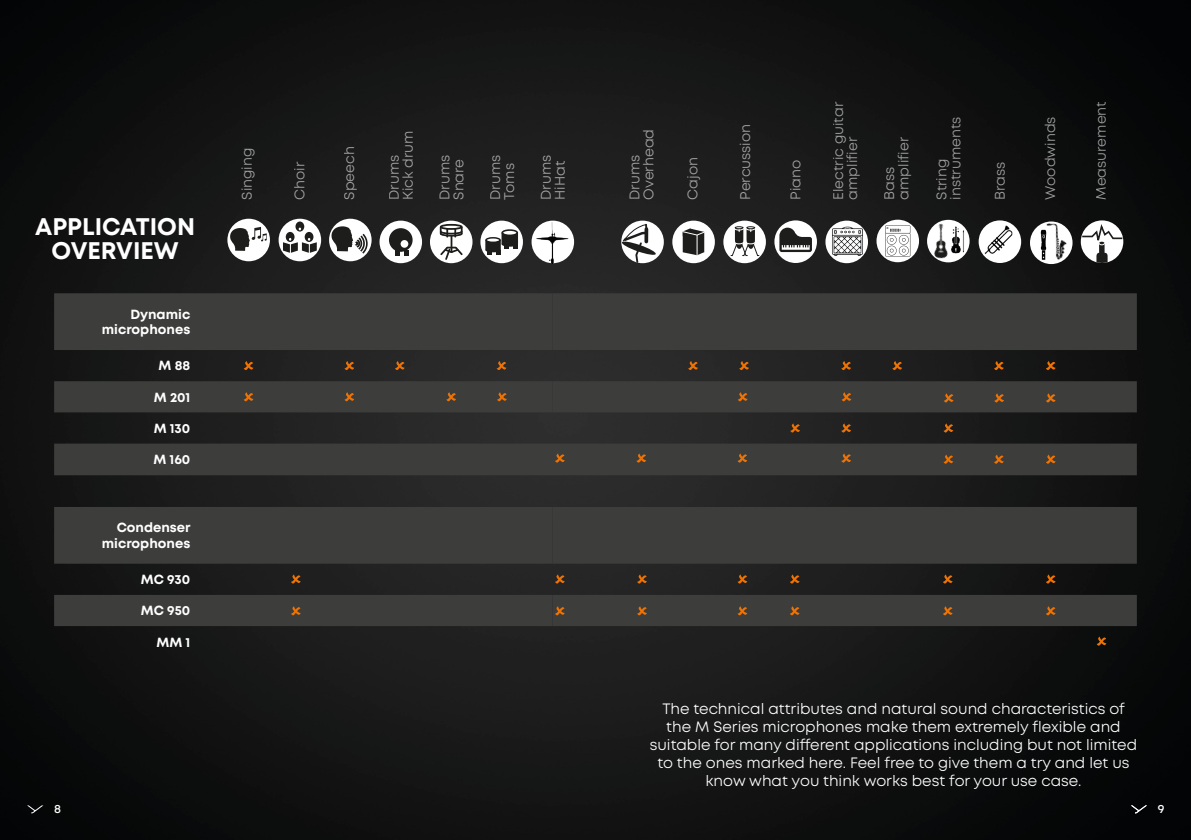
<style>
.page{position:relative;width:1191px;height:840px;background:#fff}
.page>*{position:absolute;margin:0;border:0;box-sizing:border-box;transform-origin:0 0}
.t1{font:700 24px/24px "Mont";color:#fff;text-align:center}
.t2{font:15px/18px "Mont";color:#fff;text-align:center}
.t3{font:14px/14px "Mont";color:#fff}
.t4{font:700 13.2px/16px "Mont";color:#fff;text-align:right}
.t5{font:600 12px "Mont";color:#fff}
</style>
<div class="page">
<img style="left:0;top:0;width:1191px;height:839px">
<div style="left:329px;top:218px;width:42px;height:43px;background:#fff;border-radius:50%"></div>
<svg style="left:331px;top:226px;width:37px;height:27px"></svg>
<div style="left:227px;top:218px;width:43px;height:43px;background:#fff;border-radius:50%"></div>
<svg style="left:230px;top:227px;width:37px;height:24px"></svg>
<div style="left:430px;top:220px;width:42px;height:43px;background:#fff;border-radius:50%"></div>
<div style="left:440px;top:224px;width:22px;height:6px;border:2px solid #1d1d1b;border-radius:50%"></div>
<svg style="left:439px;top:227px;width:25px;height:34px"></svg>
<div style="left:379px;top:220px;width:43px;height:43px;background:#fff;border-radius:50%"></div>
<svg style="left:389px;top:228px;width:23px;height:27px"></svg>
<div style="left:395px;top:232px;width:13px;height:15px;background:#1d1d1b;border-radius:50%"></div>
<div style="left:400px;top:240px;width:8px;height:7px;background:#fff;border-radius:50%"></div>
<div style="left:279px;top:218px;width:42px;height:43px;background:#fff;border-radius:50%"></div>
<div style="left:286px;top:232px;width:8px;height:10px;background:#1d1d1b;border-radius:50%"></div>
<div style="left:305px;top:232px;width:8px;height:10px;background:#1d1d1b;border-radius:50%"></div>
<svg style="left:283px;top:238px;width:34px;height:15px"></svg>
<svg style="left:295px;top:221px;width:9px;height:10px"></svg>
<div style="left:672px;top:220px;width:43px;height:43px;background:#fff;border-radius:50%"></div>
<svg style="left:682px;top:228px;width:23px;height:27px"></svg>
<svg style="left:531px;top:220px;width:43px;height:43px"></svg>
<img style="left:531px;top:222px;width:43px;height:41px">
<svg style="left:621px;top:220px;width:43px;height:43px"></svg>
<svg style="left:621px;top:223px;width:35px;height:41px"></svg>
<div style="left:480px;top:220px;width:43px;height:43px;background:#fff;border-radius:50%"></div>
<div style="left:501px;top:229px;width:17px;height:7px;border:2px solid #1d1d1b;border-radius:50%"></div>
<svg style="left:485px;top:232px;width:33px;height:22px"></svg>
<div style="left:723px;top:220px;width:43px;height:43px;background:#fff;border-radius:50%"></div>
<svg style="left:730px;top:226px;width:30px;height:30px"></svg>
<img style="left:974px;top:217px;width:46px;height:46px">
<svg style="left:825px;top:220px;width:43px;height:43px"></svg>
<img style="left:827px;top:223px;width:39px;height:37px">
<svg style="left:876px;top:219px;width:43px;height:43px"></svg>
<svg style="left:885px;top:225px;width:25px;height:31px"></svg>
<svg style="left:774px;top:220px;width:43px;height:43px"></svg>
<svg style="left:779px;top:227px;width:33px;height:25px"></svg>
<div style="left:1030px;top:221px;width:42px;height:43px;background:#fff;border-radius:50%"></div>
<img style="left:1037px;top:217px;width:32px;height:45px">
<img style="left:1039px;top:228px;width:8px;height:33px">
<svg style="left:1080px;top:221px;width:44px;height:42px"></svg>
<img style="left:965px;top:219px;width:14px;height:46px">
<img style="left:918px;top:218px;width:47px;height:47px">
<svg style="left:1130px;top:805px;width:17px;height:7px"></svg>
<svg style="left:27px;top:805px;width:16px;height:7px"></svg>
<div style="left:54px;top:293px;width:1082px;height:57px;background:#3d3d3c"></div>
<div style="left:54px;top:506px;width:1082px;height:57px;background:#3d3d3c"></div>
<svg style="left:244px;top:361px;width:9px;height:9px"></svg>
<svg style="left:344px;top:361px;width:10px;height:9px"></svg>
<svg style="left:395px;top:361px;width:10px;height:9px"></svg>
<svg style="left:496px;top:361px;width:10px;height:9px"></svg>
<svg style="left:688px;top:361px;width:10px;height:9px"></svg>
<svg style="left:841px;top:361px;width:10px;height:9px"></svg>
<svg style="left:994px;top:361px;width:9px;height:9px"></svg>
<svg style="left:739px;top:361px;width:10px;height:9px"></svg>
<svg style="left:892px;top:361px;width:10px;height:9px"></svg>
<svg style="left:1045px;top:361px;width:10px;height:9px"></svg>
<svg style="left:943px;top:423px;width:10px;height:9px"></svg>
<svg style="left:841px;top:423px;width:10px;height:9px"></svg>
<svg style="left:790px;top:423px;width:10px;height:9px"></svg>
<div style="left:54px;top:443px;width:1082px;height:32px;background:#3d3d3c"></div>
<svg style="left:555px;top:574px;width:10px;height:9px"></svg>
<svg style="left:291px;top:574px;width:10px;height:9px"></svg>
<svg style="left:1045px;top:574px;width:10px;height:9px"></svg>
<svg style="left:942px;top:574px;width:10px;height:9px"></svg>
<svg style="left:789px;top:574px;width:10px;height:9px"></svg>
<svg style="left:737px;top:574px;width:10px;height:9px"></svg>
<svg style="left:637px;top:574px;width:10px;height:9px"></svg>
<div style="left:54px;top:594px;width:1082px;height:31px;background:#3d3d3c"></div>
<svg style="left:1096px;top:636px;width:10px;height:9px"></svg>
<div style="left:54px;top:381px;width:1082px;height:31px;background:#3d3d3c"></div>
<h1 class="t1" style="left:35px;top:215px;width:161px">APPLICATION<br>OVERVIEW</h1>
<p class="t4" style="left:102px;top:306px;width:90px">Dynamic microphones</p>
<p class="t4" style="left:159px;top:357px;width:33px">M 88</p>
<p class="t4" style="left:154px;top:389px;width:38px">M 201</p>
<p class="t4" style="left:154px;top:420px;width:38px">M 130</p>
<p class="t4" style="left:153px;top:451px;width:38px">M 160</p>
<p class="t4" style="left:102px;top:519px;width:90px">Condenser microphones</p>
<p class="t4" style="left:141px;top:571px;width:51px">MC 930</p>
<p class="t4" style="left:141px;top:602px;width:51px">MC 950</p>
<p class="t4" style="left:156px;top:633px;width:35px">MM 1</p>
<p class="t3" style="left:240px;top:200px;width:54px;rotate:-90deg">Singing</p>
<p class="t3" style="left:293px;top:200px;width:39px;rotate:-90deg">Choir</p>
<p class="t3" style="left:342px;top:200px;width:55px;rotate:-90deg">Speech</p>
<p class="t3" style="left:387px;top:200px;width:71px;rotate:-90deg">Drums<br>Kick drum</p>
<p class="t3" style="left:438px;top:200px;width:46px;rotate:-90deg">Drums<br>Snare</p>
<p class="t3" style="left:488px;top:200px;width:46px;rotate:-90deg">Drums<br>Toms</p>
<p class="t3" style="left:539px;top:200px;width:46px;rotate:-90deg">Drums<br>HiHat</p>
<p class="t3" style="left:627px;top:200px;width:72px;rotate:-90deg">Drums<br>Overhead</p>
<p class="t3" style="left:685px;top:200px;width:44px;rotate:-90deg">Cajon</p>
<p class="t3" style="left:738px;top:200px;width:77px;rotate:-90deg">Percussion</p>
<p class="t3" style="left:788px;top:200px;width:41px;rotate:-90deg">Piano</p>
<p class="t3" style="left:831px;top:200px;width:99px;rotate:-90deg">Electric guitar amplifier</p>
<p class="t3" style="left:882px;top:200px;width:64px;rotate:-90deg">Bass amplifier</p>
<p class="t3" style="left:934px;top:200px;width:85px;rotate:-90deg">String instruments</p>
<p class="t3" style="left:993px;top:200px;width:40px;rotate:-90deg">Brass</p>
<p class="t3" style="left:1043px;top:200px;width:85px;rotate:-90deg">Woodwinds</p>
<p class="t3" style="left:1094px;top:200px;width:100px;rotate:-90deg">Measurement</p>
<p class="t2" style="left:650px;top:699px;width:489px">The technical attributes and natural sound characteristics of the M Series microphones make them extremely flexible and suitable for many different applications including but not limited to the ones marked here. Feel free to give them a try and let us know what you think works best for your use case.</p>
<p class="t5" style="left:54px;top:801px;width:8px">8</p>
<p class="t5" style="left:1157px;top:801px;width:8px">9</p>
</div>
